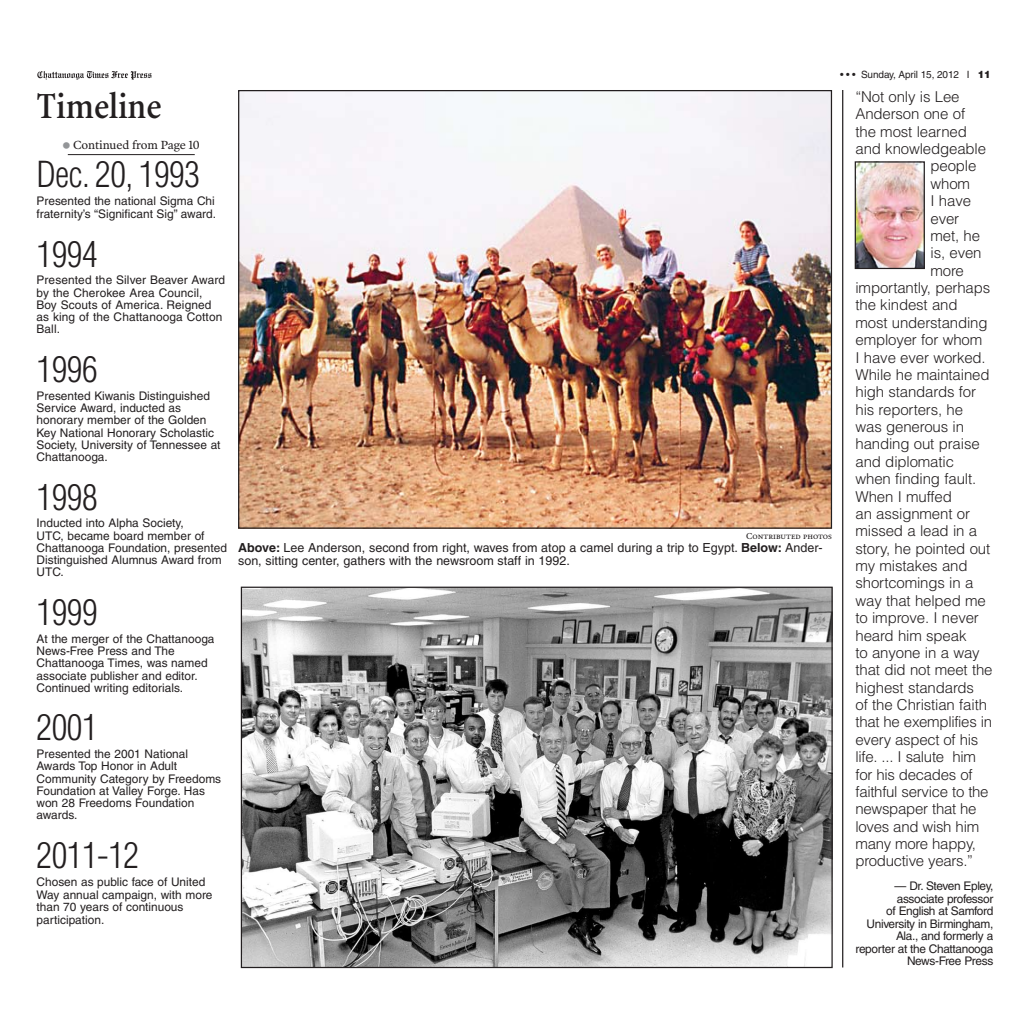
<style>
.page{position:relative;width:1030px;height:1035px;background:#fff}
.page>*{position:absolute;margin:0;border:0;box-sizing:border-box;transform-origin:0 0}
.t1{font:700 condensed 37.5px "Minion Gari";color:#231f20}
.t2{font:300 condensed 35px "Helvetica";letter-spacing:-.01em;color:#231f20}
.t3{font:300 15px "Helvetica";letter-spacing:-.01em;color:#231f20}
.t4{font:12.5px/13.1px "Helvetica";color:#231f20}
.t5{font:11.88px/12.2px "Helvetica";color:#231f20}
.t6{font:11.88px/12.5px "Helvetica";letter-spacing:-.03em;color:#231f20;text-align:right}
.t7{font:11.88px "Poynter OS Text Two L";letter-spacing:-.01em;color:#231f20}
.t8{font:10px "Helvetica";letter-spacing:-.01em;color:#231f20}
.t9{font:8.75px "Poynter OS Text Two LSC";color:#231f20}
.s1{font-weight:900}
.s2{font-family:"Helvetica";font-weight:900;font-stretch:condensed;font-size:17.5px;color:#939598}
.s3{font-weight:700}
</style>
<div class="page">
<svg style="left:37px;top:71px;width:115px;height:9px"></svg>
<hr style="left:842px;top:90px;width:1px;height:878px;background:#231f20">
<hr style="left:68px;top:154px;width:127px;height:1px;background:#231f20">
<img style="left:240px;top:92px;width:590px;height:435px">
<img style="left:243px;top:589px;width:587px;height:377px">
<img style="left:856px;top:163px;width:66px;height:104px">
<div style="left:854px;top:161px;width:70px;height:108px;border:1px solid #231f20"></div>
<p class="t8" style="left:840px;top:69px;width:152px">• • • Sunday, April 15, 2012 I <span class="s1">11</span></p>
<h1 class="t1" style="left:37px;top:86px;width:126px">Timeline</h1>
<p class="t3" style="left:855px;top:87px;width:106px">“Not only is Lee</p>
<p class="t3" style="left:855px;top:105px;width:111px">Anderson one of</p>
<p class="t3" style="left:855px;top:122px;width:113px">the most learned</p>
<p class="t3" style="left:855px;top:139px;width:132px">and knowledgeable</p>
<p class="t3" style="left:930px;top:157px;width:47px">people</p>
<p class="t3" style="left:930px;top:174px;width:41px">whom</p>
<p class="t3" style="left:930px;top:192px;width:42px">I have</p>
<p class="t3" style="left:930px;top:209px;width:30px">ever</p>
<p class="t3" style="left:930px;top:226px;width:51px">met, he</p>
<p class="t3" style="left:930px;top:244px;width:53px">is, even</p>
<p class="t3" style="left:930px;top:261px;width:35px">more</p>
<p class="t3" style="left:855px;top:278px;width:136px">importantly, perhaps</p>
<p class="t3" style="left:855px;top:296px;width:104px">the kindest and</p>
<p class="t3" style="left:855px;top:313px;width:134px">most understanding</p>
<p class="t3" style="left:855px;top:331px;width:128px">employer for whom</p>
<p class="t3" style="left:855px;top:348px;width:132px">I have ever worked.</p>
<p class="t3" style="left:855px;top:365px;width:136px">While he maintained</p>
<p class="t3" style="left:855px;top:383px;width:122px">high standards for</p>
<p class="t3" style="left:855px;top:400px;width:109px">his reporters, he</p>
<p class="t3" style="left:855px;top:417px;width:110px">was generous in</p>
<p class="t3" style="left:855px;top:435px;width:126px">handing out praise</p>
<p class="t3" style="left:855px;top:452px;width:100px">and diplomatic</p>
<p class="t3" style="left:855px;top:470px;width:122px">when finding fault.</p>
<p class="t3" style="left:855px;top:487px;width:98px">When I muffed</p>
<p class="t3" style="left:855px;top:504px;width:116px">an assignment or</p>
<p class="t3" style="left:855px;top:522px;width:123px">missed a lead in a</p>
<p class="t3" style="left:855px;top:539px;width:136px">story, he pointed out</p>
<p class="t3" style="left:855px;top:556px;width:114px">my mistakes and</p>
<p class="t3" style="left:855px;top:574px;width:119px">shortcomings in a</p>
<p class="t3" style="left:855px;top:591px;width:132px">way that helped me</p>
<p class="t3" style="left:855px;top:609px;width:125px">to improve. I never</p>
<p class="t3" style="left:855px;top:626px;width:112px">heard him speak</p>
<p class="t3" style="left:855px;top:643px;width:126px">to anyone in a way</p>
<p class="t3" style="left:855px;top:661px;width:139px">that did not meet the</p>
<p class="t3" style="left:855px;top:678px;width:120px">highest standards</p>
<p class="t3" style="left:855px;top:695px;width:133px">of the Christian faith</p>
<p class="t3" style="left:855px;top:713px;width:138px">that he exemplifies in</p>
<p class="t3" style="left:855px;top:730px;width:124px">every aspect of his</p>
<p class="t3" style="left:855px;top:748px;width:122px">life. ... I salute him</p>
<p class="t3" style="left:855px;top:765px;width:119px">for his decades of</p>
<p class="t3" style="left:855px;top:782px;width:135px">faithful service to the</p>
<p class="t3" style="left:855px;top:800px;width:123px">newspaper that he</p>
<p class="t3" style="left:855px;top:817px;width:125px">loves and wish him</p>
<p class="t3" style="left:855px;top:834px;width:122px">many more happy,</p>
<p class="t3" style="left:855px;top:852px;width:119px">productive years.”</p>
<p class="t6" style="left:855px;top:880px;width:139px">— Dr. Steven Epley, associate professor<br>of English at Samford<br>University in Birmingham,<br>Ala., and formerly a reporter at the Chattanooga<br>News-Free Press</p>
<p class="t7" style="left:63px;top:138px;width:138px"><span class="s2">•</span> Continued from Page 10</p>
<h2 class="t2" style="left:37px;top:153px;width:165px">Dec. 20, 1993</h2>
<p class="t5" style="left:37px;top:195px;width:181px">Presented the national Sigma Chi fraternity’s “Significant Sig” award.</p>
<h2 class="t2" style="left:37px;top:232px;width:63px">1994</h2>
<p class="t5" style="left:37px;top:274px;width:190px">Presented the Silver Beaver Award by the Cherokee Area Council,<br>Boy Scouts of America. Reigned as king of the Chattanooga Cotton<br>Ball.</p>
<h2 class="t2" style="left:37px;top:347px;width:63px">1996</h2>
<p class="t5" style="left:37px;top:390px;width:185px">Presented Kiwanis Distinguished<br>Service Award, inducted as honorary member of the Golden<br>Key National Honorary Scholastic<br>Society, University of Tennessee at<br>Chattanooga.</p>
<h2 class="t2" style="left:37px;top:475px;width:63px">1998</h2>
<p class="t5" style="left:37px;top:517px;width:192px">Inducted into Alpha Society,<br>UTC, became board member of<br>Chattanooga Foundation, presented<br>Distinguished Alumnus Award from<br>UTC.</p>
<h2 class="t2" style="left:37px;top:590px;width:63px">1999</h2>
<p class="t5" style="left:37px;top:633px;width:179px">At the merger of the Chattanooga<br>News-Free Press and The<br>Chattanooga Times, was named associate publisher and editor.<br>Continued writing editorials.</p>
<h2 class="t2" style="left:37px;top:706px;width:63px">2001</h2>
<p class="t5" style="left:37px;top:748px;width:186px">Presented the 2001 National<br>Awards Top Honor in Adult<br>Community Category by Freedoms<br>Foundation at Valley Forge. Has won 28 Freedoms Foundation awards.</p>
<h2 class="t2" style="left:37px;top:834px;width:104px">2011-12</h2>
<p class="t5" style="left:37px;top:876px;width:177px">Chosen as public face of United<br>Way annual campaign, with more than 70 years of continuous participation.</p>
<p class="t9" style="left:746px;top:530px;width:87px">Contributed photos</p>
<p class="t4" style="left:238px;top:541px;width:586px"><span class="s3">Above:</span> Lee Anderson, second from right, waves from atop a camel during a trip to Egypt. <span class="s3">Below:</span> Ander&shy;son, sitting center, gathers with the newsroom staff in 1992.</p>
</div>
